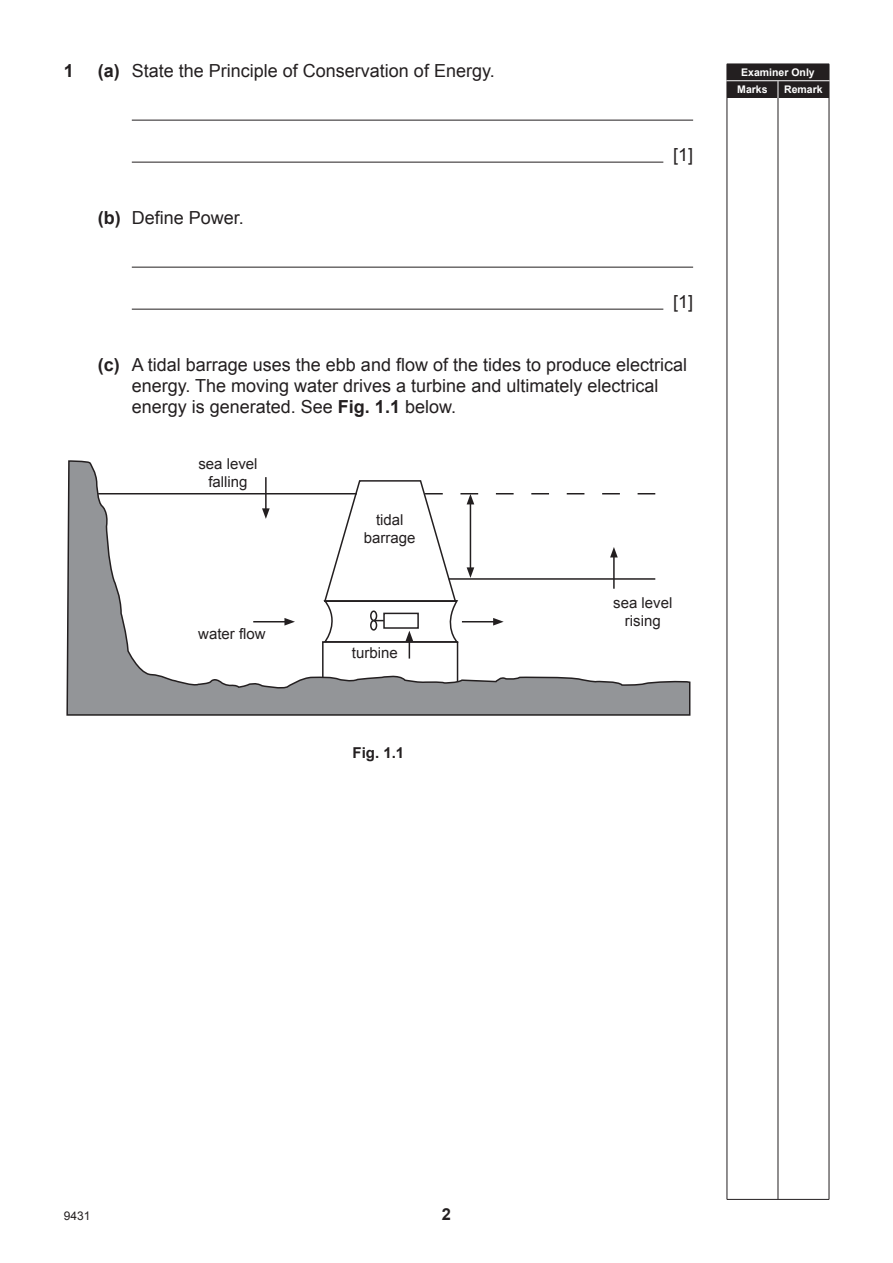
<style>
.page{position:relative;width:893px;height:1263px;background:#fff}
.page>*{position:absolute;margin:0;border:0;box-sizing:border-box;transform-origin:0 0}
.t1{font:18px/21px "Arial";color:#231f20}
.t2{font:700 18px "Arial";color:#231f20}
.t3{font:700 16.5px "Arial";color:#231f20}
.t4{font:15px/18px "Arial";color:#231f20;text-align:center}
.t5{font:700 15px "Arial";color:#231f20}
.t6{font:12px "Arial";color:#231f20}
.t7{font:700 10.5px/17.1px "Arial";color:#fff}
.s1{font-weight:700}
</style>
<div class="page">
<hr style="left:727px;top:98px;width:1px;height:1101px;background:#231f20">
<hr style="left:778px;top:98px;width:1px;height:1101px;background:#231f20">
<hr style="left:829px;top:98px;width:1px;height:1101px;background:#231f20">
<hr style="left:727px;top:1199px;width:51px;height:1px;background:#231f20">
<hr style="left:778px;top:1199px;width:51px;height:1px;background:#231f20">
<div style="left:727px;top:64px;width:103px;height:34px;background:#231f20"></div>
<hr style="left:726px;top:80px;width:104px;height:1px;background:#fff">
<hr style="left:132px;top:120px;width:561px;height:1px;background:#231f20">
<hr style="left:132px;top:267px;width:561px;height:1px;background:#231f20">
<svg style="left:66px;top:119px;width:625px;height:597px"></svg>
<svg style="left:323px;top:479px;width:332px;height:179px"></svg>
<p class="t2" style="left:64px;top:59px;width:12px">1</p>
<p class="t1" style="left:98px;top:60px;width:398px"><span class="s1">(a)</span> State the Principle of Conservation of Energy.</p>
<p class="t1" style="left:98px;top:207px;width:148px"><span class="s1">(b)</span> Define Power.</p>
<p class="t1" style="left:673px;top:144px;width:22px">[1]</p>
<p class="t1" style="left:673px;top:291px;width:22px">[1]</p>
<p class="t1" style="left:132px;top:354px;width:557px;text-indent:-34px"><span class="s1">(c)</span> A tidal barrage uses the ebb and flow of the tides to produce electrical energy. The moving water drives a turbine and ultimately electrical energy is generated. See <span class="s1">Fig. 1.1</span> below.</p>
<p class="t4" style="left:198px;top:455px;width:61px">sea level falling</p>
<p class="t4" style="left:198px;top:625px;width:69px">water flow</p>
<p class="t4" style="left:364px;top:511px;width:53px">tidal barrage</p>
<p class="t4" style="left:352px;top:643px;width:47px">turbine</p>
<p class="t5" style="left:353px;top:742px;width:53px">Fig. 1.1</p>
<p class="t4" style="left:613px;top:594px;width:61px">sea level rising</p>
<p class="t7" style="left:737px;top:64px;width:79px;text-indent:4px">Examiner Only<br>Marks</p>
<p class="t7" style="left:784px;top:81px;width:40px">Remark</p>
<p class="t6" style="left:64px;top:1208px;width:28px">9431</p>
<p class="t3" style="left:442px;top:1203px;width:11px">2</p>
</div>
